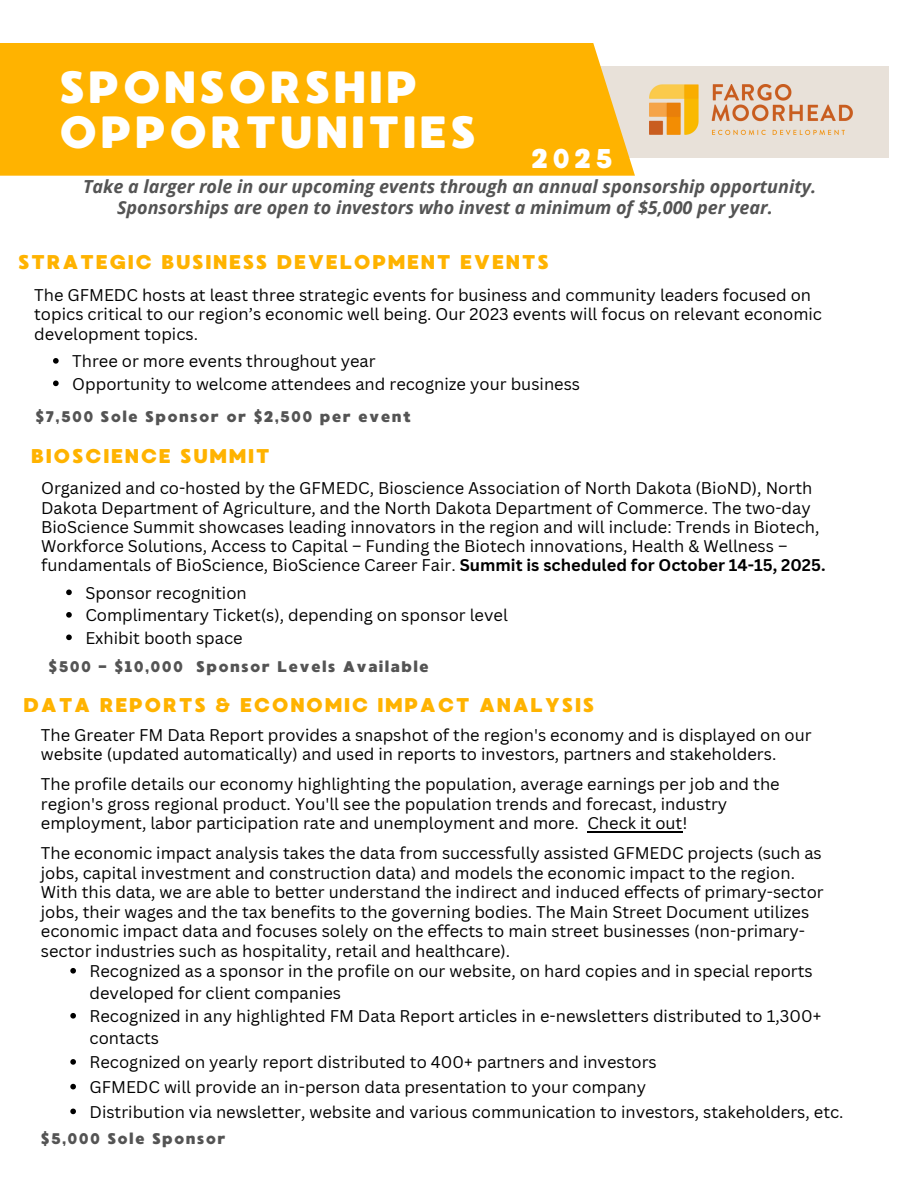
<style>
.page{position:relative;width:918px;height:1188px;background:#fff}
.page>*{position:absolute;margin:0;border:0;box-sizing:border-box;transform-origin:0 0}
.t1{font:45.15px/45px "MADE Waffle Soft";letter-spacing:.065em;color:#fff}
.t2{font:27.15px "MADE Waffle Soft";color:#fff}
.t3{font:19.95px "MADE Waffle Soft";letter-spacing:.08em;color:#ffb300}
.t4{font:italic 700 18px/20.2px "Open Sans";color:#545454;text-align:center}
.t5{font:16.5px/19.5px "Canva Sans";color:#000}
.t6{font:15.45px "MADE Waffle Soft";letter-spacing:.08em;color:#545454}
.s1{font-weight:700}
</style>
<div class="page">
<div style="left:521px;top:66px;width:368px;height:92px;background:#e8e1d9"></div>
<div style="left:0;top:43px;width:635px;height:133px;background:#ffb300"></div>
<img style="left:649px;top:84px;width:204px;height:51px">
<svg style="left:53px;top:358px;width:6px;height:6px"></svg>
<svg style="left:53px;top:381px;width:6px;height:5px"></svg>
<svg style="left:66px;top:590px;width:6px;height:5px"></svg>
<svg style="left:66px;top:612px;width:6px;height:6px"></svg>
<svg style="left:66px;top:635px;width:6px;height:5px"></svg>
<hr style="left:587px;top:831px;width:95px;height:1px;background:#000">
<svg style="left:70px;top:968px;width:6px;height:6px"></svg>
<svg style="left:70px;top:1013px;width:6px;height:6px"></svg>
<svg style="left:70px;top:1059px;width:6px;height:6px"></svg>
<svg style="left:70px;top:1084px;width:6px;height:5px"></svg>
<svg style="left:70px;top:1109px;width:6px;height:5px"></svg>
<h1 class="t1" style="left:59px;top:65px;width:419px">SPONSORSHIP<br>OPPORTUNITIES</h1>
<h2 class="t2" style="left:531px;top:142px;width:84px">2025</h2>
<p class="t4" style="left:83px;top:176px;width:735px">Take a larger role in our upcoming events through an annual sponsorship opportunity.<br>Sponsorships are open to investors who invest a minimum of $5,000 per year.</p>
<p class="t3" style="left:18px;top:250px;width:532px">STRATEGIC BUSINESS DEVELOPMENT EVENTS</p>
<p class="t5" style="left:34px;top:285px;width:789px">The GFMEDC hosts at least three strategic events for business and community leaders focused on topics critical to our region’s economic well being. Our 2023 events will focus on relevant economic development topics.</p>
<h4 class="t5" style="left:72px;top:351px;width:305px">Three or more events throughout year</h4>
<h3 class="t5" style="left:72px;top:373px;width:509px">Opportunity to welcome attendees and recognize your business</h3>
<p class="t6" style="left:35px;top:408px;width:377px">$7,500 Sole Sponsor or $2,500 per event</p>
<p class="t3" style="left:31px;top:444px;width:240px">BIOSCIENCE SUMMIT</p>
<h5 class="t5" style="left:41px;top:478px;width:786px">Organized and co-hosted by the GFMEDC, Bioscience Association of North Dakota (BioND), North Dakota Department of Agriculture, and the North Dakota Department of Commerce. The two-day BioScience Summit showcases leading innovators in the region and will include: Trends in Biotech, Workforce Solutions, Access to Capital – Funding the Biotech innovations, Health &amp; Wellness – fundamentals of BioScience, BioScience Career Fair. <span class="s1">Summit is scheduled for October 14-15, 2025.</span></h5>
<h3 class="t5" style="left:85px;top:582px;width:163px">Sponsor recognition</h3>
<p class="t5" style="left:85px;top:605px;width:424px">Complimentary Ticket(s), depending on sponsor level</p>
<p class="t5" style="left:85px;top:627px;width:159px">Exhibit booth space</p>
<p class="t6" style="left:49px;top:657px;width:382px">$500 - $10,000 Sponsor Levels Available</p>
<h5 class="t3" style="left:24px;top:693px;width:572px">DATA REPORTS &amp; ECONOMIC IMPACT ANALYSIS</h5>
<p class="t5" style="left:41px;top:725px;width:772px">The Greater FM Data Report provides a snapshot of the region's economy and is displayed on our website (updated automatically) and used in reports to investors, partners and stakeholders.</p>
<p class="t5" style="left:41px;top:774px;width:740px">The profile details our economy highlighting the population, average earnings per job and the region's gross regional product. You'll see the population trends and forecast, industry employment, labor participation rate and unemployment and more. Check it out!</p>
<p class="t5" style="left:41px;top:843px;width:784px">The economic impact analysis takes the data from successfully assisted GFMEDC projects (such as jobs, capital investment and construction data) and models the economic impact to the region.<br>With this data, we are able to better understand the indirect and induced effects of primary-sector jobs, their wages and the tax benefits to the governing bodies. The Main Street Document utilizes economic impact data and focuses solely on the effects to main street businesses (non-primary&shy;sector industries such as hospitality, retail and healthcare).</p>
<p class="t5" style="left:90px;top:959px;width:725px;line-height:22.5px">Recognized as a sponsor in the profile on our website, on hard copies and in special reports developed for client companies</p>
<p class="t5" style="left:90px;top:1004px;width:733px;line-height:22.5px">Recognized in any highlighted FM Data Report articles in e-newsletters distributed to 1,300+ contacts</p>
<p class="t5" style="left:90px;top:1052px;width:569px">Recognized on yearly report distributed to 400+ partners and investors</p>
<p class="t5" style="left:90px;top:1077px;width:558px">GFMEDC will provide an in-person data presentation to your company</p>
<p class="t5" style="left:90px;top:1101px;width:756px">Distribution via newsletter, website and various communication to investors, stakeholders, etc.</p>
<h3 class="t6" style="left:41px;top:1129px;width:187px">$5,000 Sole Sponsor</h3>
</div>
